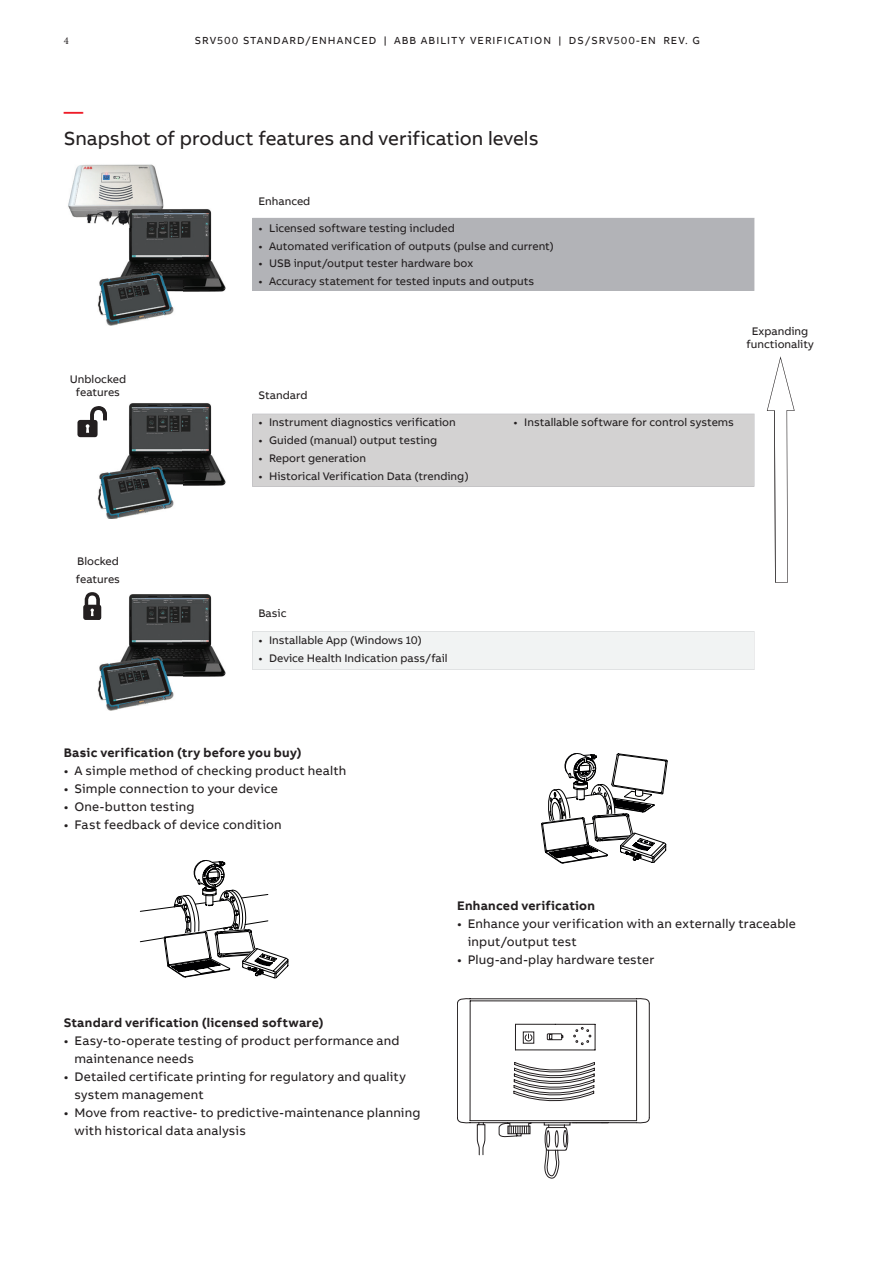
<style>
.page{position:relative;width:893px;height:1263px;background:#fff}
.page>*{position:absolute;margin:0;border:0;box-sizing:border-box;transform-origin:0 0}
.Heading_Level_1_Bold{font:19.5px "AB Bvoice";color:#231f20}
.t1{font:19.5px "AB Bvoice";color:#ee1c28}
.t2{font:12.75px/18px "AB Bvoice";letter-spacing:.015em;color:#231f20}
.Heading_Level_2_8_5p{font:700 12.75px "AB Bvoice";letter-spacing:.02em;color:#231f20}
.Annotations{font:11.25px/13.5px "AB Bvoice";color:#231f20;text-align:center}
.Annotation_heading{font:11.25px "AB Bvoice";color:#231f20}
.Running_Header_7pt_9{font:10.5px "AB Bvoice";letter-spacing:.1em;color:#231f20}
.t3{font:10.5px "Minion Pro";color:#231f20}
</style>
<div class="page">
<div style="left:252px;top:218px;width:502px;height:73px;background:#b2b3b7"></div>
<div style="left:252px;top:414px;width:502px;height:72px;background:#d3d2d2"></div>
<div style="left:252px;top:631px;width:502px;height:39px;background:#f1f3f3"></div>
<svg style="left:767px;top:356px;width:28px;height:227px"></svg>
<svg style="left:77px;top:406px;width:21px;height:31px"></svg>
<img style="left:68px;top:164px;width:95px;height:60px">
<svg style="left:83px;top:592px;width:15px;height:28px"></svg>
<img style="left:98px;top:209px;width:127px;height:116px">
<img style="left:98px;top:209px;width:65px;height:18px">
<img style="left:98px;top:403px;width:127px;height:116px">
<img style="left:98px;top:406px;width:9px;height:29px">
<img style="left:98px;top:594px;width:127px;height:116px">
<img style="left:98px;top:594px;width:3px;height:26px">
<svg style="left:140px;top:860px;width:149px;height:119px"></svg>
<svg style="left:541px;top:753px;width:127px;height:110px"></svg>
<svg style="left:457px;top:998px;width:193px;height:180px"></svg>
<p class="t3" style="left:64px;top:34px;width:7px">4</p>
<p class="Running_Header_7pt_9" style="left:195px;top:34px;width:506px">SRV500 STANDARD/ENHANCED | ABB ABILITY VERIFICATION | DS/SRV500-EN REV. G</p>
<p class="t1" style="left:64px;top:99px;width:21px">—</p>
<p class="Heading_Level_1_Bold" style="left:64px;top:126px;width:476px">Snapshot of product features and verification levels</p>
<p class="Annotations" style="left:70px;top:372px;width:58px">Unblocked features</p>
<p class="Annotations" style="left:77px;top:555px;width:43px">Blocked</p>
<p class="Annotations" style="left:76px;top:572px;width:46px">features</p>
<p class="Annotation_heading" style="left:258px;top:194px;width:53px">Enhanced</p>
<p class="Annotations" style="left:258px;top:221px;width:198px">• Licensed software testing included</p>
<p class="Annotations" style="left:258px;top:239px;width:297px">• Automated verification of outputs (pulse and current)</p>
<p class="Annotations" style="left:258px;top:257px;width:216px">• USB input/output tester hardware box</p>
<p class="Annotations" style="left:258px;top:274px;width:277px">• Accuracy statement for tested inputs and outputs</p>
<p class="Annotations" style="left:746px;top:324px;width:69px">Expanding functionality</p>
<p class="Annotation_heading" style="left:258px;top:389px;width:50px">Standard</p>
<p class="Annotations" style="left:258px;top:416px;width:199px">• Instrument diagnostics verification</p>
<p class="Annotations" style="left:258px;top:434px;width:180px">• Guided (manual) output testing</p>
<p class="Annotations" style="left:258px;top:451px;width:109px">• Report generation</p>
<p class="Annotations" style="left:258px;top:469px;width:212px">• Historical Verification Data (trending)</p>
<p class="Annotations" style="left:514px;top:416px;width:222px">• Installable software for control systems</p>
<p class="Annotation_heading" style="left:258px;top:607px;width:30px">Basic</p>
<p class="Annotations" style="left:258px;top:634px;width:165px">• Installable App (Windows 10)</p>
<p class="Annotations" style="left:258px;top:651px;width:191px">• Device Health Indication pass/fail</p>
<p class="Heading_Level_2_8_5p" style="left:64px;top:745px;width:239px">Basic verification (try before you buy)</p>
<p class="t2" style="left:64px;top:762px;width:284px">• A simple method of checking product health</p>
<p class="t2" style="left:64px;top:780px;width:215px">• Simple connection to your device</p>
<p class="t2" style="left:64px;top:798px;width:132px">• One-button testing</p>
<p class="t2" style="left:64px;top:816px;width:219px">• Fast feedback of device condition</p>
<p class="Heading_Level_2_8_5p" style="left:64px;top:1015px;width:261px">Standard verification (licensed software)</p>
<p class="t2" style="left:74px;top:1032px;width:327px;text-indent:-11px">• Easy-to-operate testing of product performance and maintenance needs</p>
<p class="t2" style="left:74px;top:1068px;width:333px;text-indent:-11px">• Detailed certificate printing for regulatory and quality system management</p>
<p class="t2" style="left:74px;top:1104px;width:347px;text-indent:-11px">• Move from reactive- to predictive-maintenance planning with historical data analysis</p>
<p class="Heading_Level_2_8_5p" style="left:457px;top:898px;width:139px">Enhanced verification</p>
<p class="t2" style="left:468px;top:915px;width:330px;text-indent:-11px">• Enhance your verification with an externally traceable input/output test</p>
<p class="t2" style="left:457px;top:951px;width:199px">• Plug-and-play hardware tester</p>
</div>
